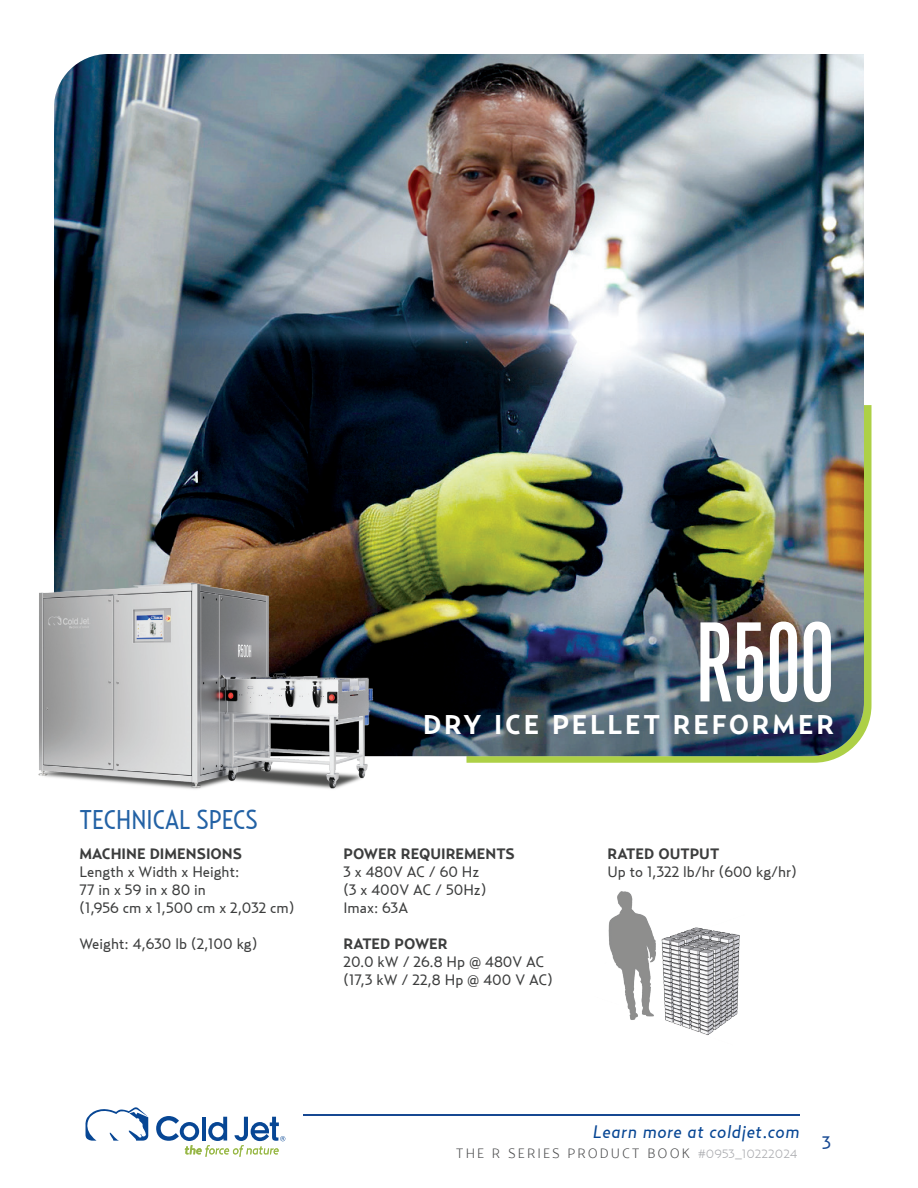
<style>
.page{position:relative;width:918px;height:1188px;background:#fff}
.page>*{position:absolute;margin:0;border:0;box-sizing:border-box;transform-origin:0 0}
.t1{font:108px "Grotesque MT Std Extra Cond";color:#fff}
.t2{font:700 27px "Relay";letter-spacing:.1em;color:#fff}
.t3{font:27px "Relay Cond";color:#2362a5}
.t4{font:italic 18px "Relay";letter-spacing:.025em;color:#074694}
.t5{font:18px "Relay";color:#164892}
.t6{font:15px "Relay";color:#3c3d3d}
.t7{font:700 15px "Relay";color:#3c3d3d}
.t8{font:300 13.5px "Relay";letter-spacing:.15em;color:#4b4c4d}
.s1{font-family:"Relay Wide";font-size:12px;color:#a8a9ad}
</style>
<div class="page">
<svg style="left:86px;top:1107px;width:62px;height:34px"></svg>
<svg style="left:156px;top:1116px;width:129px;height:41px"></svg>
<hr style="left:303px;top:1115px;width:497px;height:1px;background:#164892">
<svg style="left:466px;top:405px;width:406px;height:358px;background:#b7d561"></svg>
<img style="left:54px;top:54px;width:810px;height:702px">
<img style="left:38px;top:572px;width:358px;height:217px">
<img style="left:608px;top:891px;width:132px;height:144px">
<p class="t3" style="left:80px;top:804px;width:180px">TECHNICAL SPECS</p>
<p class="t7" style="left:80px;top:845px;width:164px">MACHINE DIMENSIONS</p>
<p class="t6" style="left:80px;top:863px;width:161px">Length x Width x Height:</p>
<p class="t6" style="left:80px;top:881px;width:128px">77 in x 59 in x 80 in</p>
<p class="t6" style="left:80px;top:899px;width:216px">(1,956 cm x 1,500 cm x 2,032 cm)</p>
<p class="t6" style="left:80px;top:935px;width:179px">Weight: 4,630 lb (2,100 kg)</p>
<p class="t1" style="left:696px;top:599px;width:140px">R500</p>
<p class="t2" style="left:423px;top:708px;width:413px">DRY ICE PELLET REFORMER</p>
<p class="t7" style="left:344px;top:845px;width:173px">POWER REQUIREMENTS</p>
<p class="t6" style="left:344px;top:863px;width:137px">3 x 480V AC / 60 Hz</p>
<p class="t6" style="left:344px;top:881px;width:144px">(3 x 400V AC / 50Hz)</p>
<p class="t6" style="left:344px;top:899px;width:66px">Imax: 63A</p>
<p class="t7" style="left:344px;top:935px;width:106px">RATED POWER</p>
<p class="t6" style="left:344px;top:953px;width:202px">20.0 kW / 26.8 Hp @ 480V AC</p>
<p class="t6" style="left:344px;top:971px;width:211px">(17,3 kW / 22,8 Hp @ 400 V AC)</p>
<p class="t7" style="left:608px;top:845px;width:113px">RATED OUTPUT</p>
<p class="t6" style="left:608px;top:863px;width:191px">Up to 1,322 lb/hr (600 kg/hr)</p>
<p class="t4" style="left:593px;top:1121px;width:208px">Learn more at coldjet.com</p>
<p class="t8" style="left:456px;top:1145px;width:343px">THE R SERIES PRODUCT BOOK <span class="s1">#0953_10222024</span></p>
<p class="t5" style="left:822px;top:1132px;width:10px">3</p>
</div>
